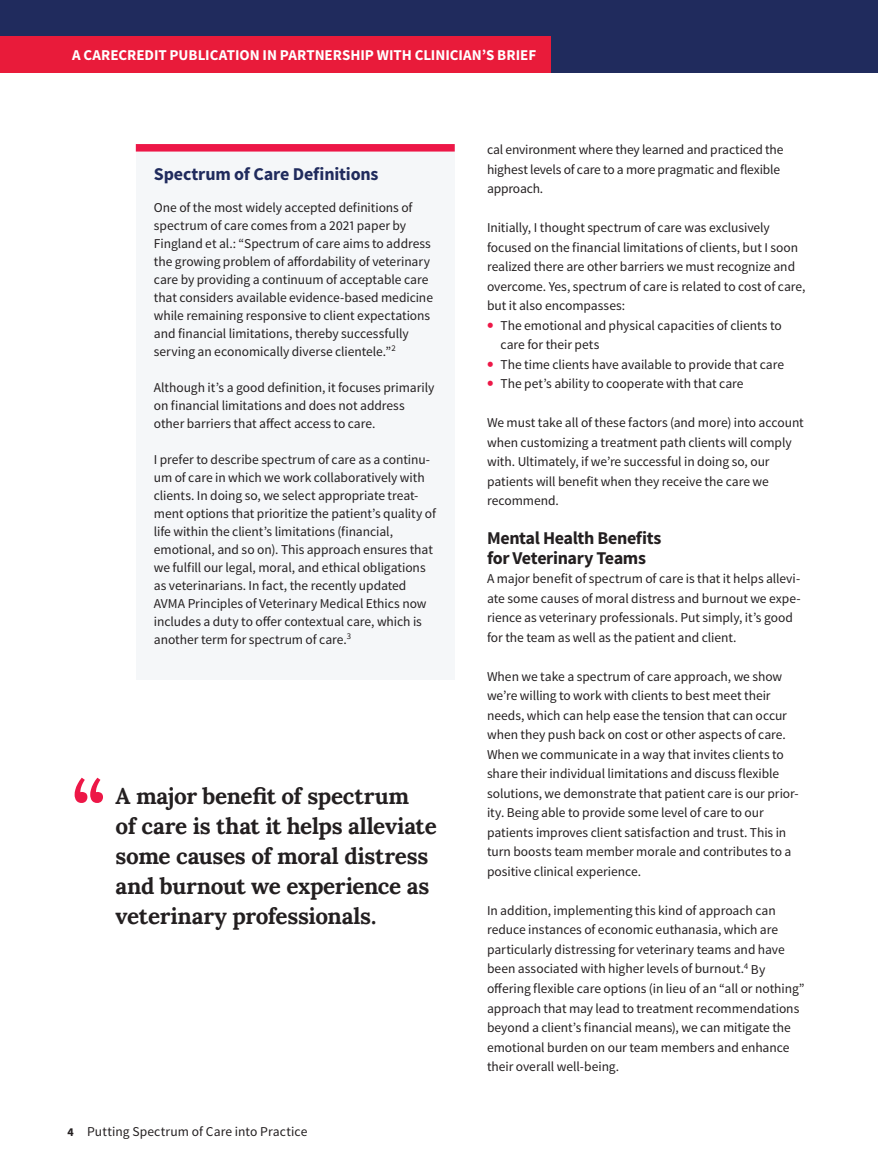
<style>
.page{position:relative;width:878px;height:1175px;background:#fff}
.page>*{position:absolute;margin:0;border:0;box-sizing:border-box;transform-origin:0 0}
.t1{font:700 78px "Lora";color:#ed1747}
.t2{font:700 22.5px/30px "Lora";letter-spacing:-.015em;color:#231f20}
.t3{font:700 18px/19.5px "Source Sans Pro";letter-spacing:-.02em;color:#231f20}
.t4{font:700 18px "Source Sans Pro";letter-spacing:-.01em;color:#202b5d}
.t5{font:700 15px "Source Sans Pro";color:#fff}
.t6{font:13.5px/19.5px "Source Sans Pro";letter-spacing:-.005em;color:#231f20}
.s1{font-weight:700;font-size:12px}
.s2{font-weight:900;font-size:18px;color:#ed1747}
</style>
<div class="page">
<div style="left:136px;top:144px;width:318px;height:536px;background:#f5f7f9"></div>
<div style="left:136px;top:144px;width:318px;height:8px;background:#ed1747"></div>
<div style="left:0;top:0;width:878px;height:72px;background:#202b5d"></div>
<div style="left:0;top:36px;width:550px;height:36px;background:#e91b3a"></div>
<p class="t5" style="left:72px;top:45px;width:465px">A CARECREDIT PUBLICATION IN PARTNERSHIP WITH CLINICIAN’S BRIEF</p>
<h3 class="t4" style="left:154px;top:162px;width:226px">Spectrum of Care Definitions</h3>
<p class="t6" style="left:154px;top:198px;width:281px;line-height:18px">One of the most widely accepted definitions of spectrum of care comes from a 2021 paper by Fingland et al.: “Spectrum of care aims to address the growing problem of affordability of veterinary care by providing a continuum of acceptable care that considers available evidence-based medicine while remaining responsive to client expectations and financial limitations, thereby successfully serving an economically diverse clientele.”<sup>2</sup></p>
<p class="t6" style="left:154px;top:378px;width:282px;line-height:18px">Although it’s a good definition, it focuses primarily on financial limitations and does not address other barriers that affect access to care.</p>
<p class="t6" style="left:154px;top:450px;width:284px;line-height:18px">I prefer to describe spectrum of care as a continu&shy;um of care in which we work collaboratively with clients. In doing so, we select appropriate treat&shy;ment options that prioritize the patient’s quality of life within the client’s limitations (financial, emotional, and so on). This approach ensures that we fulfill our legal, moral, and ethical obligations as veterinarians. In fact, the recently updated AVMA Principles of Veterinary Medical Ethics now includes a duty to offer contextual care, which is another term for spectrum of care.<sup>3</sup></p>
<h1 class="t1" style="left:72px;top:750px;width:34px">“</h1>
<h2 class="t2" style="left:116px;top:779px;width:323px">A major benefit of spectrum<br>of care is that it helps alleviate some causes of moral distress and burnout we experience as veterinary professionals.</h2>
<p class="t6" style="left:68px;top:1121px;width:241px"><span class="s1">4</span> Putting Spectrum of Care into Practice</p>
<p class="t6" style="left:487px;top:140px;width:298px">cal environment where they learned and practiced the highest levels of care to a more pragmatic and flexible approach.</p>
<p class="t6" style="left:487px;top:218px;width:320px">Initially, I thought spectrum of care was exclusively focused on the financial limitations of clients, but I soon realized there are other barriers we must recognize and overcome. Yes, spectrum of care is related to cost of care, but it also encompasses:</p>
<p class="t6" style="left:500px;top:316px;width:283px;text-indent:-14px"><span class="s2">•</span> The emotional and physical capacities of clients to care for their pets</p>
<p class="t6" style="left:487px;top:355px;width:298px"><span class="s2">•</span> The time clients have available to provide that care</p>
<p class="t6" style="left:487px;top:374px;width:258px"><span class="s2">•</span> The pet’s ability to cooperate with that care</p>
<p class="t6" style="left:487px;top:413px;width:318px">We must take all of these factors (and more) into account when customizing a treatment path clients will comply with. Ultimately, if we’re successful in doing so, our patients will benefit when they receive the care we recommend.</p>
<h3 class="t3" style="left:487px;top:529px;width:176px">Mental Health Benefits for Veterinary Teams</h3>
<p class="t6" style="left:487px;top:569px;width:315px">A major benefit of spectrum of care is that it helps allevi&shy;ate some causes of moral distress and burnout we expe&shy;rience as veterinary professionals. Put simply, it’s good for the team as well as the patient and client.</p>
<p class="t6" style="left:487px;top:667px;width:313px">When we take a spectrum of care approach, we show we’re willing to work with clients to best meet their needs, which can help ease the tension that can occur when they push back on cost or other aspects of care.<br>When we communicate in a way that invites clients to share their individual limitations and discuss flexible solutions, we demonstrate that patient care is our prior&shy;ity. Being able to provide some level of care to our patients improves client satisfaction and trust. This in turn boosts team member morale and contributes to a positive clinical experience.</p>
<p class="t6" style="left:487px;top:901px;width:319px">In addition, implementing this kind of approach can reduce instances of economic euthanasia, which are particularly distressing for veterinary teams and have been associated with higher levels of burnout.<sup>4</sup> By offering flexible care options (in lieu of an “all or nothing” approach that may lead to treatment recommendations beyond a client’s financial means), we can mitigate the emotional burden on our team members and enhance their overall well-being.</p>
</div>
